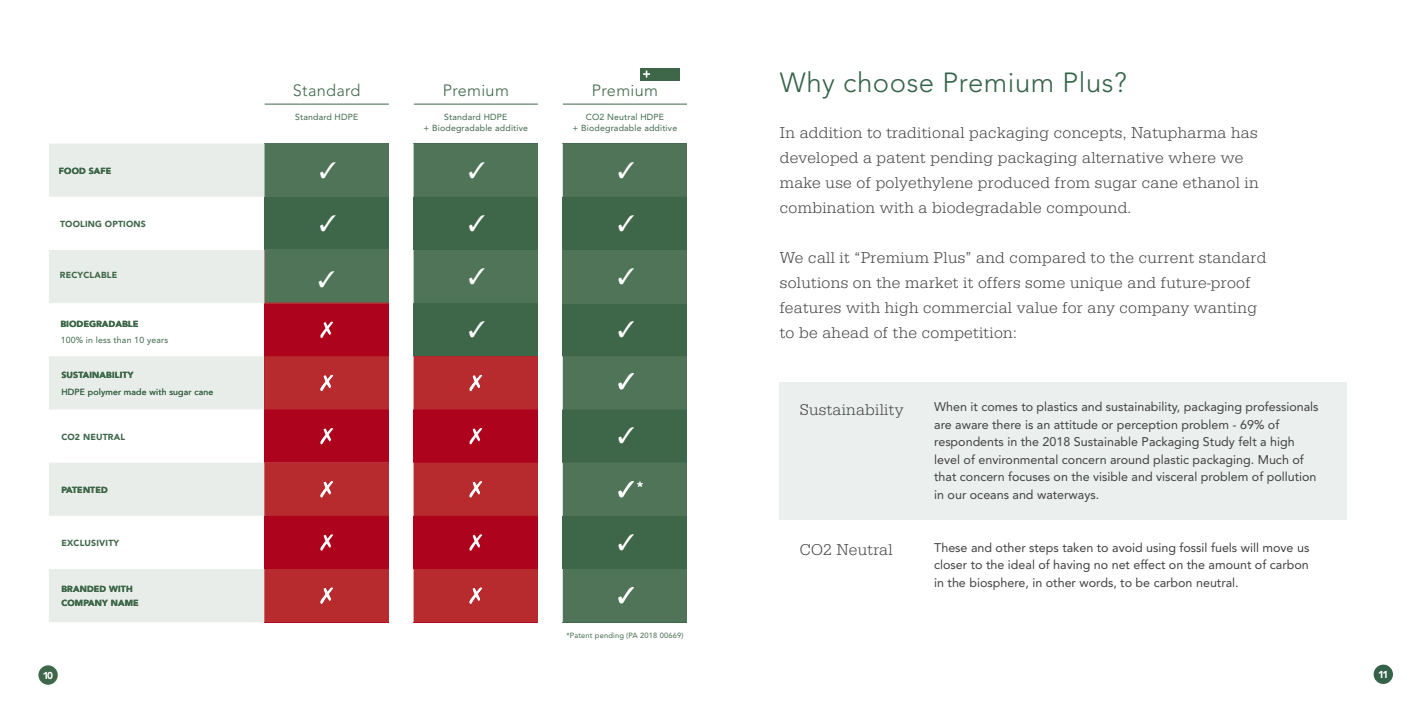
<style>
.page{position:relative;width:1418px;height:709px;background:#fff}
.page>*{position:absolute;margin:0;border:0;box-sizing:border-box;transform-origin:0 0}
.t1{font:300 27.5px "Avenir";letter-spacing:.02em;color:#356349}
.t2{font:300 16.25px/25px "Egyptian 505 EF";letter-spacing:.02em;color:#414042}
.t3{font:300 16.25px "Avenir";letter-spacing:.02em;color:#3e6749}
.t4{font:14.75px "Avenir";color:#fff}
.t5{font:12.5px/17.5px "Avenir";color:#414042}
.t6{font:900 10px "Avenir";color:#fff}
.t7{font:8.75px/11.2px "Avenir";letter-spacing:.02em;color:#3e6749;text-align:center}
.t8{font:900 8.75px/13.8px "Avenir";letter-spacing:.02em;color:#3e6749}
.t9{font:7.5px "Avenir";letter-spacing:.02em;color:#3e6749}
</style>
<div class="page">
<div style="left:780px;top:382px;width:566px;height:137px;background:#ebefed"></div>
<div style="left:1373px;top:664px;width:19px;height:20px;background:#356349;border-radius:50%"></div>
<hr style="left:265px;top:104px;width:124px;height:1px;background:#3e6749">
<hr style="left:414px;top:104px;width:124px;height:1px;background:#3e6749">
<hr style="left:563px;top:104px;width:124px;height:1px;background:#3e6749">
<div style="left:640px;top:68px;width:39px;height:12px;background:#3e6749"></div>
<svg style="left:643px;top:71px;width:7px;height:7px"></svg>
<div style="left:414px;top:197px;width:124px;height:53px;background:#3e6749"></div>
<div style="left:265px;top:197px;width:124px;height:53px;background:#3e6749"></div>
<div style="left:563px;top:197px;width:124px;height:53px;background:#3e6749"></div>
<div style="left:414px;top:409px;width:124px;height:53px;background:#ae031d"></div>
<div style="left:265px;top:409px;width:124px;height:53px;background:#ae031d"></div>
<div style="left:563px;top:409px;width:124px;height:53px;background:#3e6749"></div>
<svg style="left:469px;top:428px;width:13px;height:16px"></svg>
<svg style="left:320px;top:428px;width:13px;height:16px"></svg>
<div style="left:414px;top:303px;width:124px;height:53px;background:#3e6749"></div>
<div style="left:265px;top:303px;width:124px;height:53px;background:#ae031d"></div>
<div style="left:563px;top:303px;width:124px;height:53px;background:#3e6749"></div>
<svg style="left:320px;top:321px;width:13px;height:17px"></svg>
<div style="left:414px;top:516px;width:124px;height:53px;background:#ae031d"></div>
<div style="left:265px;top:516px;width:124px;height:53px;background:#ae031d"></div>
<div style="left:563px;top:516px;width:124px;height:53px;background:#3e6749"></div>
<svg style="left:469px;top:534px;width:13px;height:16px"></svg>
<svg style="left:320px;top:534px;width:13px;height:16px"></svg>
<svg style="left:49px;top:462px;width:638px;height:54px;background:#b98a85"></svg>
<div style="left:38px;top:665px;width:20px;height:19px;background:#3e6749;border-radius:50%"></div>
<div style="left:62px;top:486px;width:45px;height:7px;background:#e9ede9"></div>
<svg style="left:49px;top:144px;width:638px;height:53px;background:#91a795"></svg>
<svg style="left:49px;top:356px;width:638px;height:53px;background:#b98b86"></svg>
<svg style="left:49px;top:569px;width:638px;height:53px;background:#b98b86"></svg>
<svg style="left:49px;top:250px;width:638px;height:53px;background:#91a795"></svg>
<p class="t8" style="left:59px;top:164px;width:54px">FOOD SAFE</p>
<p class="t8" style="left:60px;top:217px;width:87px">TOOLING OPTIONS</p>
<p class="t8" style="left:60px;top:268px;width:59px">RECYCLABLE</p>
<p class="t8" style="left:61px;top:316px;width:79px">BIODEGRADABLE</p>
<p class="t7" style="left:61px;top:335px;width:109px">100% in less than 10 years</p>
<p class="t8" style="left:61px;top:368px;width:73px">SUSTAINABILITY</p>
<p class="t7" style="left:61px;top:386px;width:153px">HDPE polymer made with sugar cane</p>
<p class="t8" style="left:61px;top:429px;width:65px">CO2 NEUTRAL</p>
<p class="t8" style="left:61px;top:483px;width:48px">PATENTED</p>
<p class="t8" style="left:61px;top:536px;width:59px">EXCLUSIVITY</p>
<p class="t8" style="left:61px;top:582px;width:79px">BRANDED WITH<br>COMPANY NAME</p>
<p class="t6" style="left:43px;top:669px;width:12px">10</p>
<h2 class="t3" style="left:293px;top:81px;width:69px">Standard</h2>
<p class="t7" style="left:295px;top:111px;width:65px">Standard HDPE</p>
<h2 class="t3" style="left:443px;top:81px;width:68px">Premium</h2>
<p class="t7" style="left:423px;top:111px;width:106px">Standard HDPE<br>+ Biodegradable additive</p>
<h2 class="t3" style="left:592px;top:81px;width:68px">Premium</h2>
<p class="t7" style="left:572px;top:111px;width:106px">CO2 Neutral HDPE<br>+ Biodegradable additive</p>
<p class="t4" style="left:617px;top:478px;width:27px">✓*</p>
<p class="t9" style="left:566px;top:631px;width:119px">*Patent pending (PA 2018 00669)</p>
<h1 class="t1" style="left:780px;top:66px;width:348px">Why choose Premium Plus?</h1>
<h2 class="t2" style="left:780px;top:120px;width:480px">In addition to traditional packaging concepts, Natupharma has developed a patent pending packaging alternative where we make use of polyethylene produced from sugar cane ethanol in combination with a biodegradable compound.</h2>
<h2 class="t2" style="left:780px;top:245px;width:488px">We call it “Premium Plus” and compared to the current standard solutions on the market it offers some unique and future-proof features with high commercial value for any company wanting to be ahead of the competition:</h2>
<h2 class="t2" style="left:800px;top:396px;width:105px">Sustainability</h2>
<h2 class="t2" style="left:800px;top:536px;width:94px">CO2 Neutral</h2>
<p class="t5" style="left:934px;top:398px;width:386px">When it comes to plastics and sustainability, packaging professionals are aware there is an attitude or perception problem - 69% of respondents in the 2018 Sustainable Packaging Study felt a high level of environmental concern around plastic packaging. Much of that concern focuses on the visible and visceral problem of pollution in our oceans and waterways.</p>
<p class="t5" style="left:934px;top:538px;width:376px;text-align:justify">These and other steps taken to avoid using fossil fuels will move us closer to the ideal of having no net effect on the amount of carbon in the biosphere, in other words, to be carbon neutral.</p>
<p class="t6" style="left:1378px;top:668px;width:12px">11</p>
</div>
